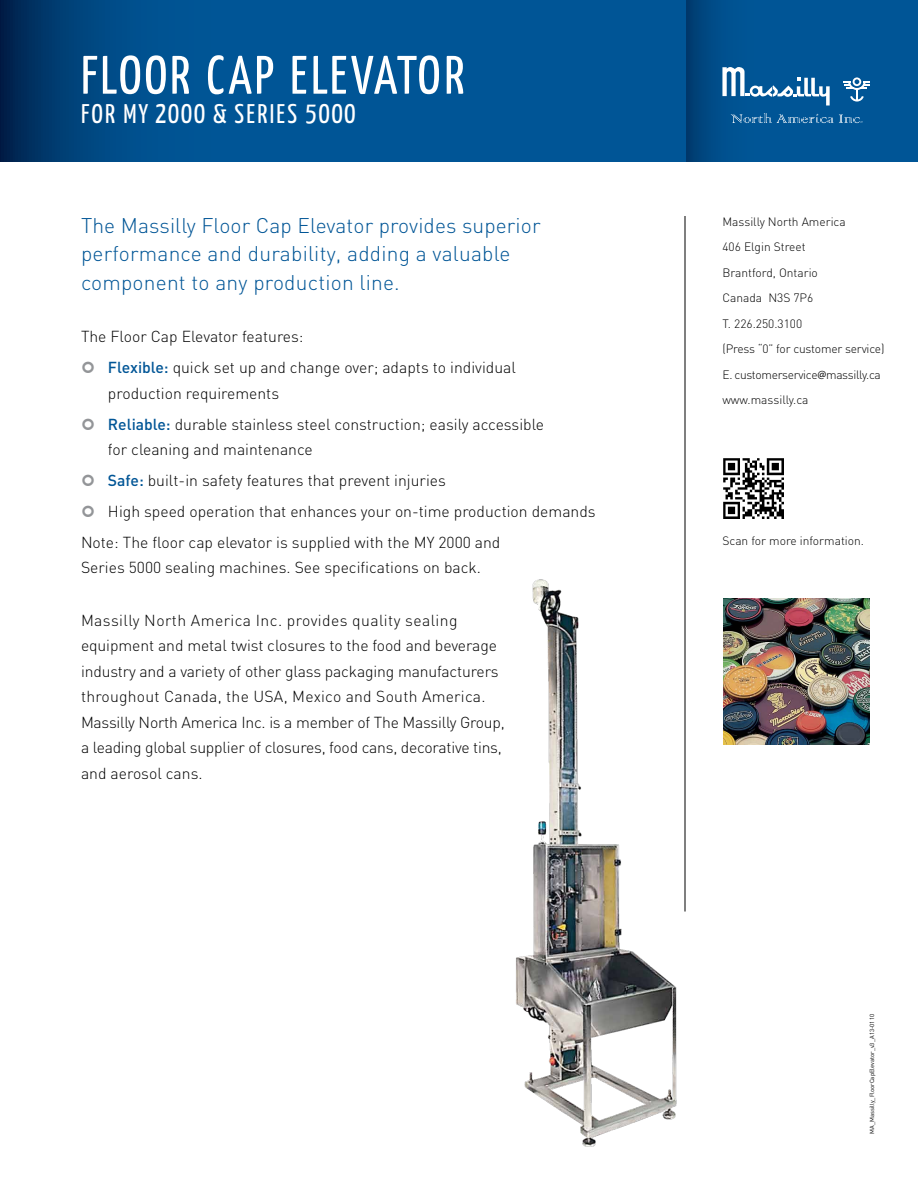
<style>
.page{position:relative;width:918px;height:1188px;background:#fff}
.page>*{position:absolute;margin:0;border:0;box-sizing:border-box;transform-origin:0 0}
.t1{font:54px "Yanone Kaffeesatz";letter-spacing:.05em;color:#fff}
.t2{font:27px "Yanone Kaffeesatz";letter-spacing:.075em;color:#fff}
.t3{font:300 21px/28.5px "DIN";letter-spacing:.01em;color:#005596}
.t4{font:300 15.75px/25.5px "DIN";color:#000}
.t5{font:300 12px/25.5px "DIN";color:#000}
.t6{font:6px "DIN";color:#000}
.s1{font-size:31.8px}
.s2{font-size:27.3px}
.s3{font-weight:500;color:#005596}
.s4{font-family:"Myriad";font-weight:400}
</style>
<div class="page">
<img style="left:723px;top:458px;width:61px;height:61px">
<svg style="left:686px;top:0;width:232px;height:162px;background:#005191"></svg>
<svg style="left:0;top:0;width:686px;height:162px;background:#004f8e"></svg>
<svg style="left:731px;top:113px;width:132px;height:10px"></svg>
<svg style="left:843px;top:77px;width:27px;height:25px"></svg>
<svg style="left:722px;top:67px;width:108px;height:39px"></svg>
<hr style="left:685px;top:216px;width:1px;height:696px;background:#000">
<img style="left:755px;top:598px;width:114px;height:147px">
<img style="left:516px;top:490px;width:239px;height:657px">
<h1 class="t1" style="left:81px;top:42px;width:385px">FLOOR CAP ELEVATOR</h1>
<h2 class="t2" style="left:81px;top:97px;width:276px">FOR MY <span class="s1">2</span>OOO &amp; SERIES <span class="s2">5</span>OOO</h2>
<h3 class="t3" style="left:81px;top:211px;width:461px">The Massilly Floor Cap Elevator provides superior performance and durability, adding a valuable component to any production line.</h3>
<p class="t4" style="left:108px;top:321px;width:409px;line-height:30.9px;text-indent:-27px">The Floor Cap Elevator features:<br><span class="s3">Flexible:</span> quick set up and change over; adapts to individual</p>
<p class="t4" style="left:108px;top:378px;width:438px;line-height:30.9px">production requirements<br><span class="s3">Reliable:</span> durable stainless steel construction; easily accessible</p>
<p class="t4" style="left:108px;top:437px;width:206px">for cleaning and maintenance</p>
<p class="t4" style="left:108px;top:468px;width:339px"><span class="s3">Safe:</span> built-in safety features that prevent injuries</p>
<p class="t4" style="left:108px;top:498px;width:489px">High speed operation that enhances your on-time production demands</p>
<p class="t4" style="left:81px;top:529px;width:421px">Note: The floor cap elevator is supplied with the MY 2000 and</p>
<p class="t4" style="left:81px;top:555px;width:402px">Series 5000 sealing machines. See specifications on back.</p>
<p class="t4" style="left:81px;top:607px;width:425px">Massilly North America Inc. provides quality sealing equipment and metal twist closures to the food and beverage industry and a variety of other glass packaging manufacturers throughout Canada, the USA, Mexico and South America.<br>Massilly North America Inc. is a member of The Massilly Group, a leading global supplier of closures, food cans, decorative tins, and aerosol cans.</p>
<p class="t5" style="left:722px;top:208px;width:163px">Massilly North America<br>406 Elgin Street<br>Brantford, Ontario<br>Canada N3S 7P6<br>T. 226.250.3100<br>(Press “0” for customer service)<br>E. customerservice<span class="s4">@</span>massilly.ca www.massilly.ca</p>
<p class="t5" style="left:722px;top:528px;width:143px">Scan for more information.</p>
<p class="t6" style="left:868px;top:1134px;width:121px;rotate:-90deg">MA_Massilly_FloorCapElevator_v3_A13-0110</p>
</div>
